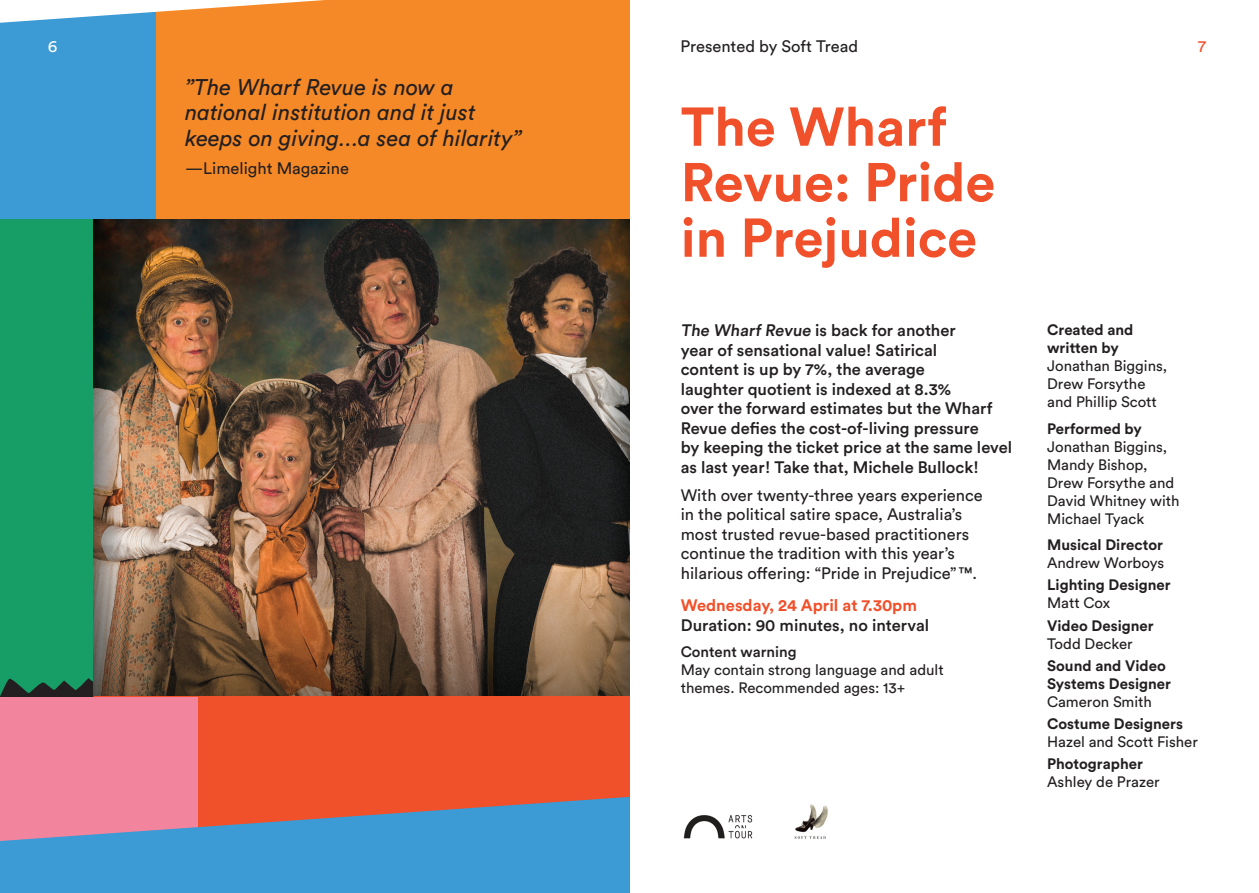
<style>
.page{position:relative;width:1259px;height:893px;background:#fff}
.page>*{position:absolute;margin:0;border:0;box-sizing:border-box;transform-origin:0 0}
._1__Heading_1{font:700 54px/55.5px "Circular Std";color:#f0502a}
._6__Pull_Quote{font:italic 22.5px/25.5px "Circular Std";color:#231f20}
._3__Intro_deck{font:500 16.5px/19.5px "Circular Std";color:#231f20}
._4__Body_copy{font:16.5px/19.5px "Circular Std";color:#231f20}
._4__Body_copy-2{font:500 16.5px "Circular Std";color:#231f20}
._5__Date___Call_to_action{font:700 16.5px "Circular Std";color:#f0502a}
._1__Theatre_category{font:16.5px "Circular Std";letter-spacing:-.005em;color:#231f20}
.t1{font:16.5px "Circular Std";color:#fff}
.t2{font:16.5px "Circular Std";color:#f0502a}
.Performer_Name_10pt{font:15px/18px "Circular Std";color:#231f20}
.Performer_Name_10pt-2{font:700 15px/18px "Circular Std";color:#231f20}
.s1{font-weight:500}
.s2{font-weight:700}
.s3{font-weight:400}
</style>
<div class="page">
<img style="left:683px;top:815px;width:70px;height:24px">
<img style="left:794px;top:804px;width:34px;height:35px">
<div style="left:0;top:204px;width:102px;height:523px;background:#179e66"></div>
<svg style="left:0;top:676px;width:94px;height:21px"></svg>
<img style="left:94px;top:219px;width:535px;height:478px">
<div style="left:94px;top:697px;width:535px;height:196px;background:#f0502a"></div>
<div style="left:136px;top:0;width:493px;height:219px;background:#f68927"></div>
<div style="left:0;top:0;width:155px;height:219px;background:#3c9ad4"></div>
<svg style="left:0;top:0;width:325px;height:23px"></svg>
<div style="left:0;top:697px;width:197px;height:179px;background:#f3849e"></div>
<svg style="left:0;top:797px;width:630px;height:96px;fill:#3c9ad4"></svg>
<p class="t1" style="left:48px;top:36px;width:11px">6</p>
<p class="_1__Theatre_category" style="left:680px;top:36px;width:179px">Presented by Soft Tread</p>
<p class="t2" style="left:1198px;top:36px;width:9px">7</p>
<p class="_6__Pull_Quote" style="left:185px;top:74px;width:338px">”The Wharf Revue is now a national institution and it just keeps on giving…a sea of hilarity”</p>
<p class="_4__Body_copy" style="left:185px;top:158px;width:165px">—Limelight Magazine</p>
<p class="_1__Heading_1" style="left:681px;top:98px;width:316px">The Wharf<br>Revue: Pride in Prejudice</p>
<p class="_3__Intro_deck" style="left:681px;top:320px;width:333px">The Wharf Revue is back for another<br>year of sensational value! Satirical<br>content is up by 7%, the average<br>laughter quotient is indexed at 8.3%<br>over the forward estimates but the Wharf Revue defies the cost-of-living pressure<br>by keeping the ticket price at the same level as last year! Take that, Michele Bullock!</p>
<p class="_4__Body_copy" style="left:681px;top:485px;width:303px">With over twenty-three years experience in the political satire space, Australia’s most trusted revue-based practitioners continue the tradition with this year’s hilarious offering: “Pride in Prejudice” ™.</p>
<p class="_5__Date___Call_to_action" style="left:681px;top:595px;width:238px">Wednesday, 24 April at 7.30pm</p>
<p class="_4__Body_copy-2" style="left:681px;top:614px;width:250px">Duration: 90 minutes, no interval</p>
<p class="Performer_Name_10pt" style="left:681px;top:643px;width:264px"><span class="s1">Content warning<br></span>May contain strong language and adult themes. Recommended ages: 13+</p>
<p class="Performer_Name_10pt" style="left:1047px;top:321px;width:122px"><span class="s2">Created and written by<br></span>Jonathan Biggins,<br>Drew Forsythe and Phillip Scott</p>
<p class="Performer_Name_10pt" style="left:1047px;top:419px;width:134px"><span class="s2">Performed by<br></span>Jonathan Biggins,<br>Mandy Bishop,<br>Drew Forsythe and<br>David Whitney with<br>Michael Tyack</p>
<p class="Performer_Name_10pt-2" style="left:1047px;top:535px;width:119px">Musical Director<br><span class="s3">Andrew Worboys</span></p>
<p class="Performer_Name_10pt-2" style="left:1047px;top:576px;width:125px">Lighting Designer<br><span class="s3">Matt Cox</span></p>
<p class="Performer_Name_10pt-2" style="left:1047px;top:616px;width:108px">Video Designer<br><span class="s3">Todd Decker</span></p>
<p class="Performer_Name_10pt-2" style="left:1047px;top:656px;width:125px">Sound and Video<br>Systems Designer<br><span class="s3">Cameron Smith</span></p>
<p class="Performer_Name_10pt" style="left:1047px;top:715px;width:152px"><span class="s2">Costume Designers<br></span>Hazel and Scott Fisher</p>
<p class="Performer_Name_10pt" style="left:1047px;top:755px;width:114px"><span class="s2">Photographer<br></span>Ashley de Prazer</p>
</div>
